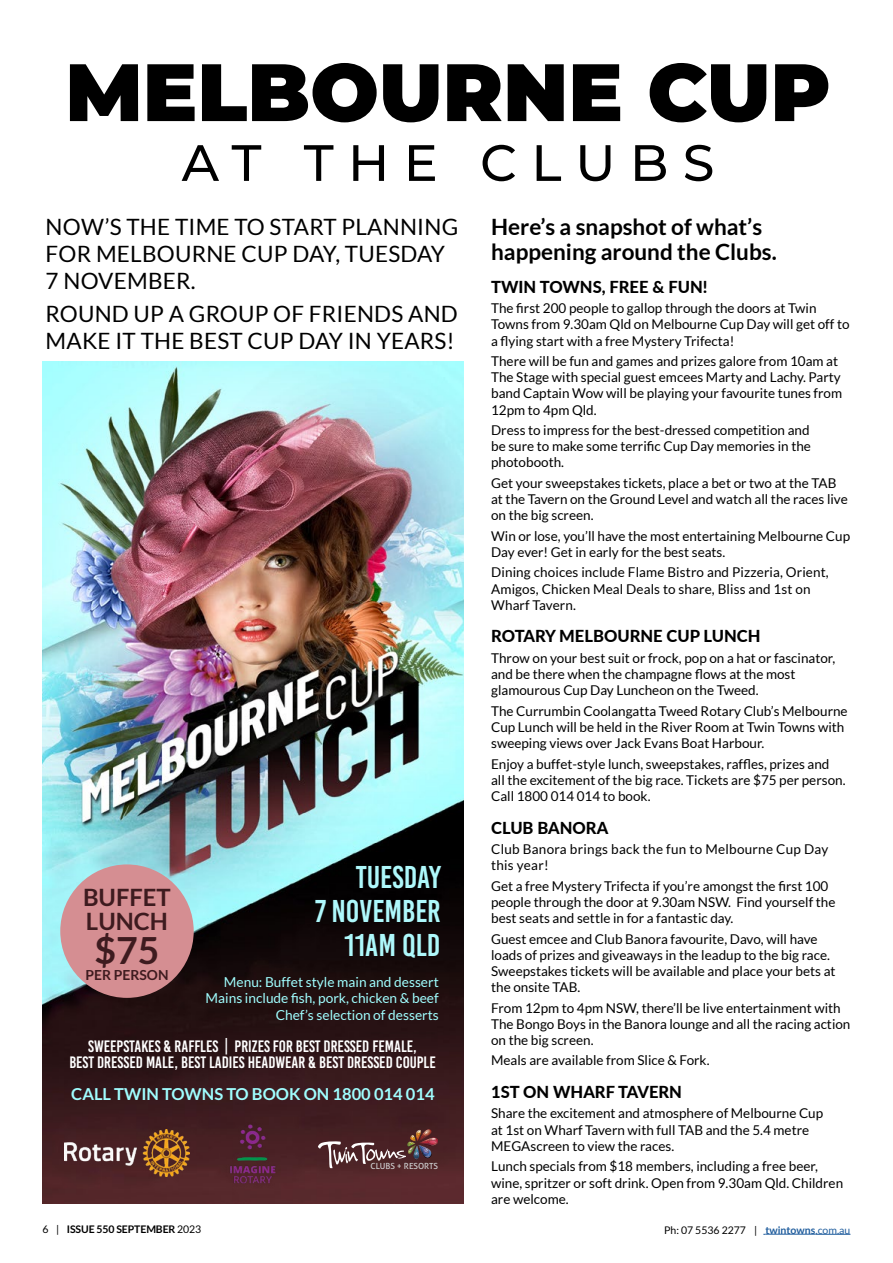
<style>
.page{position:relative;width:893px;height:1263px;background:#fff}
.page>*{position:absolute;margin:0;border:0;box-sizing:border-box;transform-origin:0 0}
.t1{font:900 81.15px "Montserrat";color:#000}
.t2{font:500 51px "Montserrat";letter-spacing:.28em;color:#000}
.t3{font:700 37.5px "Lato";color:#3e1b1f}
.t4{font:31.5px/33.8px "Bebas Kai";color:#aef8fb;text-align:right}
.t5{font:700 24px/23.4px "Lato";color:#3e1b1f}
.t6{font:22.5px/27px "Lato";letter-spacing:.01em;color:#000}
.t7{font:700 22.5px/25.5px "Lato";color:#000}
.t8{font:16.5px/16.8px "Bebas Kai";color:#fff;text-align:center}
.t9{font:800 16.5px "Lato";color:#000}
.t10{font:700 16.5px "Lato";color:#a0feff}
.t11{font:700 13.8px "Lato";color:#3e1b1f}
.t12{font:13.65px/16.8px "Lato";color:#a0feff;text-align:right}
.t13{font:13.5px/16.2px "Lato";color:#000}
.t14{font:13.5px/16.2px "Lato";letter-spacing:.02em;color:#000}
.t15{font:10.5px "Lato";color:#000}
.t16{font:700 10.5px "Lato";letter-spacing:-.01em;color:#000}
.t17{font:8.4px "Aller";color:#d1d3d4}
.s1{font-weight:400}
.s2{font-weight:700;color:#215e9e}
.s3{color:#215e9e}
</style>
<div class="page">
<img style="left:43px;top:361px;width:420px;height:843px">
<img style="left:227px;top:1122px;width:52px;height:67px">
<svg style="left:318px;top:1129px;width:120px;height:39px;background:#633f41"></svg>
<img style="left:65px;top:1130px;width:124px;height:47px">
<div style="left:60px;top:864px;width:134px;height:134px;background:#d58e92;border-radius:50%"></div>
<hr style="left:765px;top:1234px;width:50px;height:1px;background:#215e9e">
<hr style="left:815px;top:1234px;width:35px;height:1px;background:#215e9e">
<h1 class="t1" style="left:65px;top:31px;width:767px">MELBOURNE CUP</h1>
<h2 class="t2" style="left:182px;top:127px;width:534px">AT THE CLUBS</h2>
<h3 class="t6" style="left:46px;top:213px;width:414px">NOW’S THE TIME TO START PLANNING<br>FOR MELBOURNE CUP DAY, TUESDAY<br>7 NOVEMBER.</h3>
<h3 class="t6" style="left:46px;top:300px;width:414px">ROUND UP A GROUP OF FRIENDS AND<br>MAKE IT THE BEST CUP DAY IN YEARS!</h3>
<h3 class="t7" style="left:491px;top:213px;width:287px">Here’s a snapshot of what’s happening around the Clubs.</h3>
<p class="t9" style="left:491px;top:274px;width:218px">TWIN TOWNS, FREE &amp; FUN!</p>
<p class="t13" style="left:491px;top:300px;width:360px">The first 200 people to gallop through the doors at Twin<br>Towns from 9.30am Qld on Melbourne Cup Day will get off to a flying start with a free Mystery Trifecta!</p>
<p class="t13" style="left:491px;top:353px;width:352px">There will be fun and games and prizes galore from 10am at The Stage with special guest emcees Marty and Lachy. Party band Captain Wow will be playing your favourite tunes from 12pm to 4pm Qld.</p>
<p class="t13" style="left:491px;top:422px;width:321px;text-align:justify">Dress to impress for the best-dressed competition and be sure to make some terrific Cup Day memories in the photobooth.</p>
<p class="t13" style="left:491px;top:475px;width:358px">Get your sweepstakes tickets, place a bet or two at the TAB at the Tavern on the Ground Level and watch all the races live on the big screen.</p>
<p class="t13" style="left:491px;top:528px;width:361px">Win or lose, you’ll have the most entertaining Melbourne Cup<br>Day ever! Get in early for the best seats.</p>
<p class="t13" style="left:491px;top:564px;width:339px">Dining choices include Flame Bistro and Pizzeria, Orient,<br>Amigos, Chicken Meal Deals to share, Bliss and 1st on<br>Wharf Tavern.</p>
<p class="t9" style="left:491px;top:624px;width:271px">ROTARY MELBOURNE CUP LUNCH</p>
<p class="t13" style="left:491px;top:650px;width:346px">Throw on your best suit or frock, pop on a hat or fascinator, and be there when the champagne flows at the most glamourous Cup Day Luncheon on the Tweed.</p>
<p class="t13" style="left:491px;top:703px;width:358px">The Currumbin Coolangatta Tweed Rotary Club’s Melbourne<br>Cup Lunch will be held in the River Room at Twin Towns with sweeping views over Jack Evans Boat Harbour.</p>
<p class="t13" style="left:491px;top:755px;width:356px">Enjoy a buffet-style lunch, sweepstakes, raffles, prizes and all the excitement of the big race. Tickets are $75 per person.<br>Call 1800 014 014 to book.</p>
<p class="t9" style="left:491px;top:815px;width:119px">CLUB BANORA</p>
<p class="t14" style="left:491px;top:841px;width:339px">Club Banora brings back the fun to Melbourne Cup Day this year!</p>
<p class="t13" style="left:491px;top:877px;width:346px">Get a free Mystery Trifecta if you’re amongst the first 100 people through the door at 9.30am NSW. Find yourself the best seats and settle in for a fantastic day.</p>
<p class="t13" style="left:491px;top:930px;width:346px">Guest emcee and Club Banora favourite, Davo, will have loads of prizes and giveaways in the leadup to the big race.<br>Sweepstakes tickets will be available and place your bets at the onsite TAB.</p>
<p class="t13" style="left:491px;top:999px;width:361px">From 12pm to 4pm NSW, there’ll be live entertainment with<br>The Bongo Boys in the Banora lounge and all the racing action on the big screen.</p>
<p class="t13" style="left:491px;top:1052px;width:220px">Meals are available from Slice &amp; Fork.</p>
<p class="t9" style="left:491px;top:1080px;width:192px">1ST ON WHARF TAVERN</p>
<p class="t13" style="left:491px;top:1105px;width:334px">Share the excitement and atmosphere of Melbourne Cup at 1st on Wharf Tavern with full TAB and the 5.4 metre<br>MEGAscreen to view the races.</p>
<p class="t13" style="left:491px;top:1158px;width:353px">Lunch specials from $18 members, including a free beer, wine, spritzer or soft drink. Open from 9.30am Qld. Children are welcome.</p>
<h3 class="t4" style="left:315px;top:860px;width:127px">TUESDAY<br>7 NOVEMBER<br>11AM QLD</h3>
<h3 class="t5" style="left:83px;top:885px;width:89px">BUFFET<br>LUNCH</h3>
<h3 class="t3" style="left:94px;top:929px;width:67px">$75</h3>
<p class="t11" style="left:85px;top:967px;width:85px">PER PERSON</p>
<p class="t12" style="left:206px;top:973px;width:235px">Menu: Buffet style main and dessert<br>Mains include fish, pork, chicken &amp; beef<br>Chef’s selection of desserts</p>
<p class="t8" style="left:69px;top:1037px;width:368px">SWEEPSTAKES &amp; RAFFLES | PRIZES FOR BEST DRESSED FEMALE,<br>BEST DRESSED MALE, BEST LADIES HEADWEAR &amp; BEST DRESSED COUPLE</p>
<p class="t10" style="left:71px;top:1085px;width:365px">CALL TWIN TOWNS TO BOOK ON 1800 014 014</p>
<p class="t17" style="left:370px;top:1161px;width:69px">CLUBS + RESORTS</p>
<p class="t16" style="left:43px;top:1223px;width:160px"><span class="s1">6 |</span> ISSUE 550 SEPTEMBER <span class="s1">2023</span></p>
<p class="t15" style="left:664px;top:1224px;width:188px">Ph: 07 5536 2277 | <span class="s2">twintowns</span><span class="s3">.com.au</span></p>
</div>
